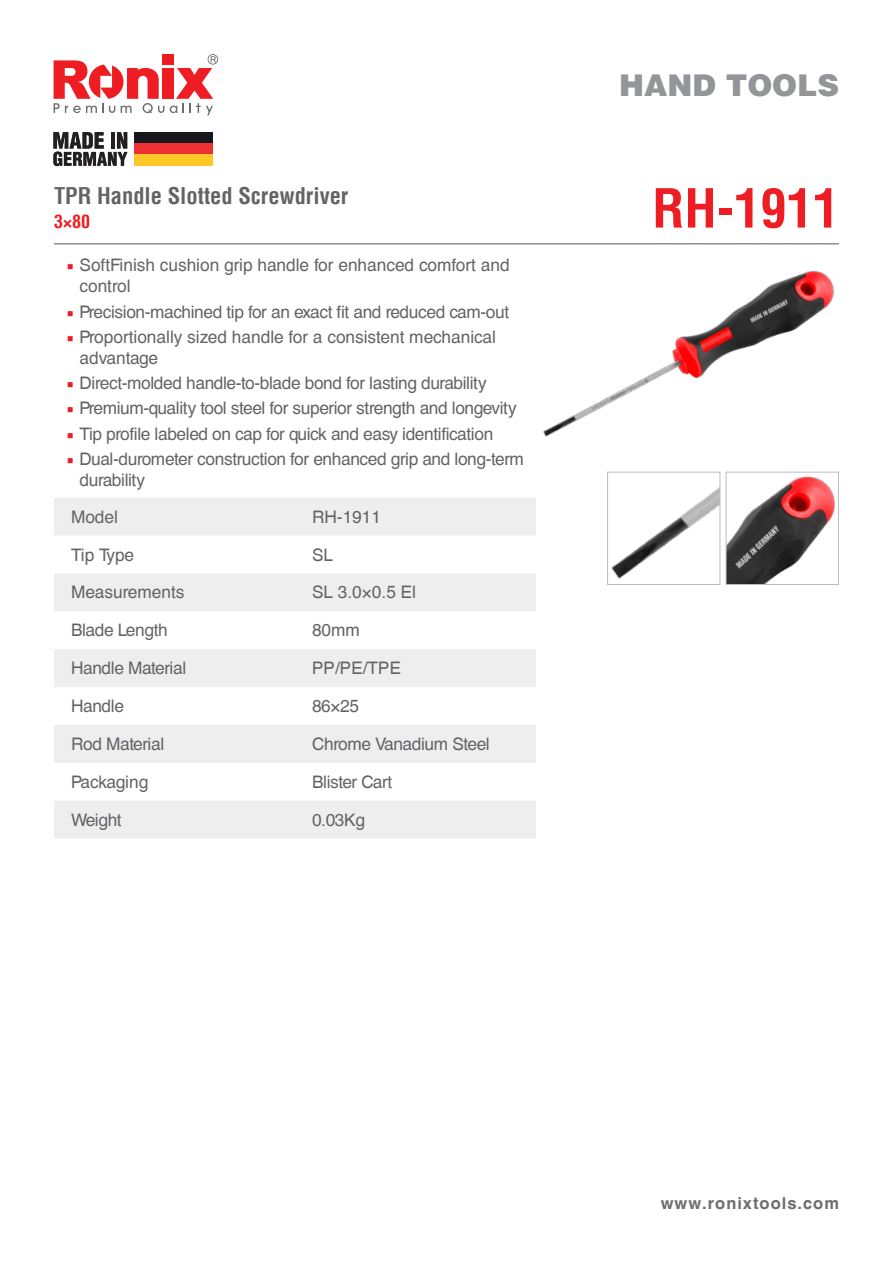
<style>
.page{position:relative;width:893px;height:1263px;background:#fff}
.page>*{position:absolute;margin:0;border:0;box-sizing:border-box;transform-origin:0 0}
.t1{font:700 condensed 52.5px "Helvetica LT";color:#ee1d23}
.t2{font:900 30px "Helvetica LT";color:#939598}
.t3{font:700 condensed 22.5px "Helvetica LT";color:#636366}
.t4{font:700 condensed 18px "Helvetica LT";color:#ee1d23}
.t5{font:17.25px/21px "Helvetica CE";letter-spacing:-.02em;color:#636366}
.t6{font:17.25px/21px "Helvetica CE";color:#636366}
.t7{font:700 16.5px "Helvetica CE";letter-spacing:.06em;color:#6c6d70}
.s1{font-family:"Minion Pro";color:#ee1d23}
</style>
<div class="page">
<svg style="left:170px;top:54px;width:48px;height:61px"></svg>
<div style="left:162px;top:68px;width:11px;height:31px;background:#ee1d23"></div>
<svg style="left:54px;top:60px;width:110px;height:53px"></svg>
<div style="left:162px;top:54px;width:11px;height:11px;background:#ee1d23"></div>
<svg style="left:54px;top:498px;width:482px;height:341px;fill:#eeeeef"></svg>
<hr style="left:54px;top:243px;width:785px;height:1px;background:#6c6d70">
<div style="left:134px;top:132px;width:79px;height:11px;background:#17161a"></div>
<div style="left:134px;top:143px;width:79px;height:12px;background:#ee3035"></div>
<div style="left:134px;top:155px;width:79px;height:11px;background:#fec829"></div>
<svg style="left:53px;top:132px;width:75px;height:34px"></svg>
<img style="left:543px;top:270px;width:291px;height:167px">
<img style="left:611px;top:488px;width:107px;height:91px">
<div style="left:607px;top:472px;width:113px;height:113px;border:1px solid #bcbdc0"></div>
<img style="left:728px;top:476px;width:108px;height:107px">
<div style="left:726px;top:472px;width:113px;height:113px;border:1px solid #bcbdc0"></div>
<p class="t3" style="left:54px;top:181px;width:296px">TPR Handle Slotted Screwdriver</p>
<p class="t4" style="left:54px;top:210px;width:37px">3×80</p>
<p class="t6" style="left:80px;top:255px;width:432px;text-indent:-13px"><span class="s1">■</span> SoftFinish cushion grip handle for enhanced comfort and control</p>
<p class="t5" style="left:67px;top:301px;width:444px"><span class="s1">■</span> Precision-machined tip for an exact fit and reduced cam-out</p>
<p class="t6" style="left:80px;top:326px;width:418px;text-indent:-13px"><span class="s1">■</span> Proportionally sized handle for a consistent mechanical advantage</p>
<p class="t5" style="left:67px;top:373px;width:422px"><span class="s1">■</span> Direct-molded handle-to-blade bond for lasting durability</p>
<p class="t5" style="left:67px;top:398px;width:451px"><span class="s1">■</span> Premium-quality tool steel for superior strength and longevity</p>
<p class="t5" style="left:67px;top:423px;width:428px"><span class="s1">■</span> Tip profile labeled on cap for quick and easy identification</p>
<p class="t5" style="left:80px;top:448px;width:446px;text-indent:-13px"><span class="s1">■</span> Dual-durometer construction for enhanced grip and long-term durability</p>
<p class="t5" style="left:71px;top:506px;width:48px">Model</p>
<p class="t5" style="left:312px;top:506px;width:71px">RH-1911</p>
<p class="t5" style="left:71px;top:544px;width:65px">Tip Type</p>
<p class="t5" style="left:312px;top:544px;width:23px">SL</p>
<p class="t6" style="left:71px;top:582px;width:115px">Measurements</p>
<p class="t5" style="left:312px;top:582px;width:106px">SL 3.0×0.5 El</p>
<p class="t5" style="left:71px;top:620px;width:98px">Blade Length</p>
<p class="t5" style="left:312px;top:620px;width:49px">80mm</p>
<p class="t5" style="left:71px;top:658px;width:117px">Handle Material</p>
<p class="t5" style="left:312px;top:658px;width:91px">PP/PE/TPE</p>
<p class="t5" style="left:71px;top:696px;width:54px">Handle</p>
<p class="t5" style="left:312px;top:696px;width:49px">86×25</p>
<p class="t5" style="left:71px;top:734px;width:95px">Rod Material</p>
<p class="t5" style="left:312px;top:734px;width:179px">Chrome Vanadium Steel</p>
<p class="t5" style="left:71px;top:771px;width:79px">Packaging</p>
<p class="t5" style="left:312px;top:771px;width:82px">Blister Cart</p>
<p class="t5" style="left:71px;top:809px;width:52px">Weight</p>
<p class="t5" style="left:312px;top:809px;width:54px">0.03Kg</p>
<h2 class="t2" style="left:619px;top:65px;width:221px">HAND TOOLS</h2>
<p class="t1" style="left:652px;top:176px;width:188px">RH-1911</p>
<p class="t7" style="left:661px;top:1193px;width:180px">www.ronixtools.com</p>
</div>
